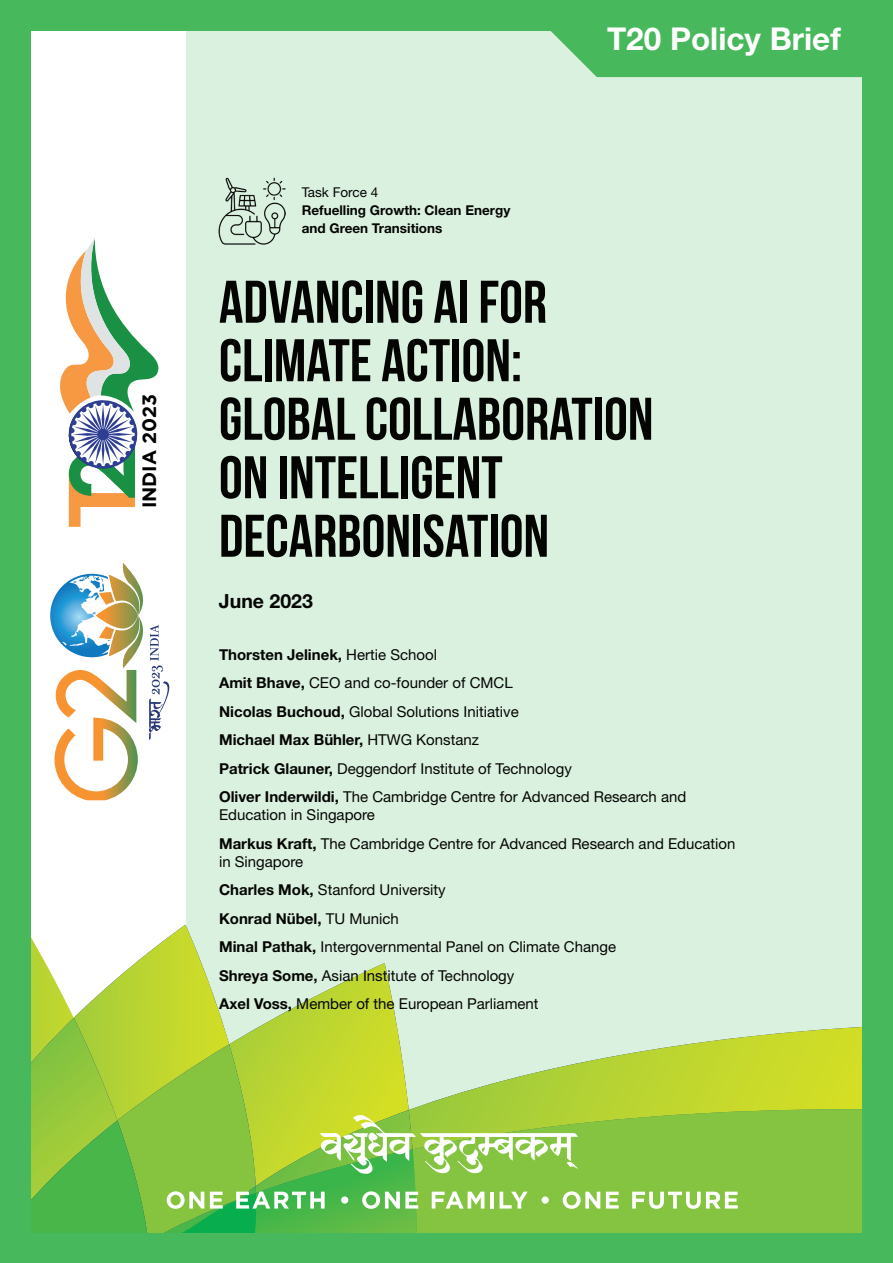
<style>
.page{position:relative;width:893px;height:1263px;background:#dbf1df}
.page>*{position:absolute;margin:0;border:0;box-sizing:border-box;transform-origin:0 0}
.t1{font:700 60px/58.5px "Bebas Neue";color:#040503}
.t2{font:700 31.5px "Helvetica Neue";color:#fff}
.t3{font:700 19.5px "Helvetica Neue";color:#040503}
.t4{font:700 19.2px "Gotham";color:#000001}
.t5{font:15px/18px "Helvetica Neue";color:#040503}
.t6{font:700 15px "Helvetica Neue";color:#040503}
.t7{font:700 13.5px "Helvetica Neue";color:#040503}
.t8{font:13.5px "Helvetica Neue";color:#040503}
.s1{font-weight:400}
.s2{font-weight:700}
</style>
<div class="page">
<div style="left:30px;top:0;width:155px;height:1263px;background:#fff"></div>
<svg style="left:60px;top:238px;width:98px;height:289px"></svg>
<svg style="left:50px;top:563px;width:119px;height:237px"></svg>
<svg style="left:520px;top:30px;width:343px;height:47px"></svg>
<svg style="left:600px;top:1025px;width:263px;height:84px"></svg>
<div style="left:600px;top:1109px;width:263px;height:124px;background:#84c440"></div>
<svg style="left:606px;top:1192px;width:13px;height:16px"></svg>
<svg style="left:632px;top:1192px;width:106px;height:17px;background:#b9dd93"></svg>
<svg style="left:30px;top:925px;width:570px;height:308px"></svg>
<img style="left:219px;top:178px;width:67px;height:67px">
<div style="left:0;top:0;width:30px;height:1263px;background:#48b85c"></div>
<div style="left:863px;top:0;width:30px;height:1263px;background:#48b85c"></div>
<div style="left:0;top:0;width:893px;height:30px;background:#48b85c"></div>
<div style="left:0;top:1233px;width:893px;height:30px;background:#48b85c"></div>
<p class="t4" style="left:138px;top:508px;width:116px;rotate:-90deg">INDIA 2023</p>
<p class="t8" style="left:302px;top:185px;width:78px">Task Force 4</p>
<p class="t7" style="left:302px;top:202px;width:210px">Refuelling Growth: Clean Energy</p>
<p class="t7" style="left:302px;top:220px;width:142px">and Green Transitions</p>
<p class="t2" style="left:607px;top:19px;width:235px">T20 Policy Brief</p>
<p class="t1" style="left:219px;top:272px;width:436px">ADVANCING AI FOR<br>CLIMATE ACTION:<br>GLOBAL COLLABORATION<br>ON INTELLIGENT<br>DECARBONISATION</p>
<p class="t3" style="left:219px;top:589px;width:95px">June 2023</p>
<p class="t6" style="left:219px;top:645px;width:220px">Thorsten Jelinek, <span class="s1">Hertie School</span></p>
<p class="t5" style="left:219px;top:674px;width:295px"><span class="s2">Amit Bhave,</span> CEO and co-founder of CMCL</p>
<p class="t5" style="left:219px;top:702px;width:301px"><span class="s2">Nicolas Buchoud,</span> Global Solutions Initiative</p>
<p class="t6" style="left:219px;top:731px;width:261px">Michael Max Bühler, <span class="s1">HTWG Konstanz</span></p>
<p class="t5" style="left:219px;top:759px;width:354px"><span class="s2">Patrick Glauner,</span> Deggendorf Institute of Technology</p>
<p class="t5" style="left:219px;top:788px;width:469px"><span class="s2">Oliver Inderwildi,</span> The Cambridge Centre for Advanced Research and<br>Education in Singapore</p>
<p class="t5" style="left:219px;top:834px;width:518px"><span class="s2">Markus Kraft,</span> The Cambridge Centre for Advanced Research and Education in Singapore</p>
<p class="t5" style="left:219px;top:881px;width:228px"><span class="s2">Charles Mok,</span> Stanford University</p>
<p class="t6" style="left:219px;top:909px;width:181px">Konrad Nübel, <span class="s1">TU Munich</span></p>
<p class="t5" style="left:219px;top:938px;width:399px"><span class="s2">Minal Pathak,</span> Intergovernmental Panel on Climate Change</p>
<p class="t5" style="left:219px;top:966px;width:297px"><span class="s2">Shreya Some,</span> Asian Institute of Technology</p>
<p class="t5" style="left:219px;top:995px;width:321px"><span class="s2">Axel Voss,</span> Member of the European Parliament</p>
</div>
